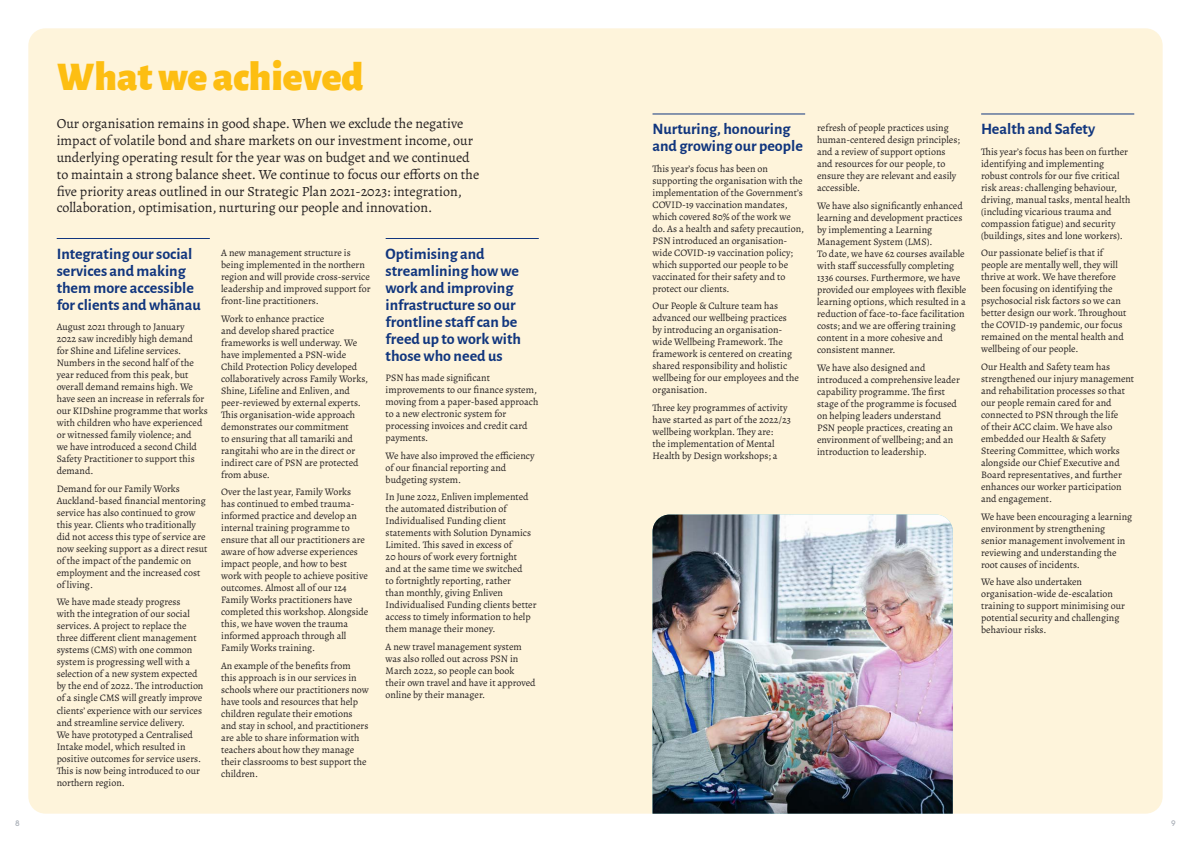
<style>
.page{position:relative;width:1191px;height:842px;background:#fff}
.page>*{position:absolute;margin:0;border:0;box-sizing:border-box;transform-origin:0 0}
.t1{font:900 41px "Alegreya Sans";color:#fdbe12}
.t2{font:700 16px/17px "Alegreya Sans";color:#11367e}
.t3{font:14px/16.8px "Alegreya";color:#231f20}
.t4{font:10px/12px "Alegreya";color:#231f20}
.t5{font:8px "Brown";color:#a6acb4}
</style>
<div class="page">
<div style="left:28px;top:28px;width:1134px;height:786px;background:#fef4db;border-radius:17px"></div>
<img style="left:652px;top:514px;width:300px;height:300px">
<hr style="left:57px;top:238px;width:153px;height:1px;background:#11367e">
<hr style="left:386px;top:238px;width:153px;height:1px;background:#11367e">
<hr style="left:652px;top:114px;width:153px;height:1px;background:#11367e">
<hr style="left:981px;top:114px;width:153px;height:1px;background:#11367e">
<h1 class="t1" style="left:57px;top:43px;width:308px">What we achieved</h1>
<p class="t3" style="left:57px;top:115px;width:424px">Our organisation remains in good shape. When we exclude the negative impact of volatile bond and share markets on our investment income, our underlying operating result for the year was on budget and we continued to maintain a strong balance sheet. We continue to focus our efforts on the five priority areas outlined in our Strategic Plan 2021-2023: integration, collaboration, optimisation, nurturing our people and innovation.</p>
<h2 class="t2" style="left:652px;top:119px;width:152px">Nurturing, honouring and growing our people</h2>
<p class="t4" style="left:652px;top:162px;width:153px">This year’s focus has been on supporting the organisation with the implementation of the Government’s<br>COVID-19 vaccination mandates, which covered 80% of the work we do. As a health and safety precaution,<br>PSN introduced an organisation&shy;wide COVID-19 vaccination policy; which supported our people to be vaccinated for their safety and to protect our clients.</p>
<p class="t4" style="left:652px;top:300px;width:148px">Our People &amp; Culture team has advanced our wellbeing practices<br>by introducing an organisation&shy;wide Wellbeing Framework. The framework is centered on creating shared responsibility and holistic wellbeing for our employees and the organisation.</p>
<p class="t4" style="left:652px;top:402px;width:140px">Three key programmes of activity have started as part of the 2022/23 wellbeing workplan. They are:<br>the implementation of Mental<br>Health by Design workshops; a</p>
<h2 class="t2" style="left:57px;top:244px;width:146px">Integrating our social services and making them more accessible for clients and whānau</h2>
<p class="t4" style="left:57px;top:321px;width:152px">August 2021 through to January<br>2022 saw incredibly high demand<br>for Shine and Lifeline services.<br>Numbers in the second half of the year reduced from this peak, but overall demand remains high. We have seen an increase in referrals for our KIDshine programme that works with children who have experienced or witnessed family violence; and<br>we have introduced a second Child<br>Safety Practitioner to support this demand.</p>
<p class="t4" style="left:57px;top:482px;width:152px">Demand for our Family Works<br>Auckland-based financial mentoring service has also continued to grow this year. Clients who traditionally did not access this type of service are now seeking support as a direct resut of the impact of the pandemic on employment and the increased cost of living.</p>
<p class="t4" style="left:57px;top:596px;width:148px">We have made steady progress<br>with the integration of our social services. A project to replace the three different client management systems (CMS) with one common system is progressing well with a selection of a new system expected by the end of 2022. The introduction of a single CMS will greatly improve clients’ experience with our services and streamline service delivery.<br>We have prototyped a Centralised<br>Intake model, which resulted in positive outcomes for service users.<br>This is now being introduced to our northern region.</p>
<h2 class="t2" style="left:386px;top:244px;width:137px">Optimising and streamlining how we work and improving infrastructure so our frontline staff can be freed up to work with those who need us</h2>
<p class="t4" style="left:386px;top:372px;width:154px">PSN has made significant improvements to our finance system, moving from a paper-based approach to a new electronic system for processing invoices and credit card payments.</p>
<p class="t4" style="left:386px;top:449px;width:150px">We have also improved the efficiency of our financial reporting and budgeting system.</p>
<p class="t4" style="left:386px;top:491px;width:152px">In June 2022, Enliven implemented the automated distribution of<br>Individualised Funding client statements with Solution Dynamics<br>Limited. This saved in excess of<br>20 hours of work every fortnight<br>and at the same time we switched<br>to fortnightly reporting, rather<br>than monthly, giving Enliven<br>Individualised Funding clients better access to timely information to help them manage their money.</p>
<p class="t4" style="left:386px;top:641px;width:151px">A new travel management system was also rolled out across PSN in<br>March 2022, so people can book their own travel and have it approved online by their manager.</p>
<p class="t4" style="left:221px;top:247px;width:151px">A new management structure is being implemented in the northern region and will provide cross-service leadership and improved support for front-line practitioners.</p>
<p class="t4" style="left:221px;top:312px;width:148px">Work to enhance practice<br>and develop shared practice frameworks is well underway. We have implemented a PSN-wide<br>Child Protection Policy developed collaboratively across Family Works,<br>Shine, Lifeline and Enliven, and peer-reviewed by external experts.<br>This organisation-wide approach demonstrates our commitment<br>to ensuring that all tamariki and rangitahi who are in the direct or indirect care of PSN are protected from abuse.</p>
<p class="t4" style="left:221px;top:486px;width:149px">Over the last year, Family Works<br>has continued to embed trauma&shy;informed practice and develop an internal training programme to ensure that all our practitioners are aware of how adverse experiences impact people, and how to best work with people to achieve positive outcomes. Almost all of our 124<br>Family Works practitioners have completed this workshop. Alongside this, we have woven the trauma informed approach through all<br>Family Works training.</p>
<p class="t4" style="left:221px;top:660px;width:149px">An example of the benefits from<br>this approach is in our services in schools where our practitioners now have tools and resources that help children regulate their emotions and stay in school, and practitioners are able to share information with teachers about how they manage their classrooms to best support the children.</p>
<p class="t4" style="left:817px;top:122px;width:144px">refresh of people practices using human-centered design principles; and a review of support options and resources for our people, to ensure they are relevant and easily accessible.</p>
<p class="t4" style="left:817px;top:200px;width:151px">We have also significantly enhanced learning and development practices by implementing a Learning Management System (LMS).<br>To date, we have 62 courses available with staff successfully completing 1336 courses. Furthermore, we have provided our employees with flexible learning options, which resulted in a reduction of face-to-face facilitation costs; and we are offering training content in a more cohesive and consistent manner.</p>
<p class="t4" style="left:817px;top:361px;width:144px">We have also designed and introduced a comprehensive leader capability programme. The first stage of the programme is focused on helping leaders understand<br>PSN people practices, creating an environment of wellbeing; and an introduction to leadership.</p>
<h2 class="t2" style="left:981px;top:119px;width:115px">Health and Safety</h2>
<p class="t4" style="left:981px;top:145px;width:151px">This year’s focus has been on further identifying and implementing robust controls for our five critical risk areas: challenging behaviour, driving, manual tasks, mental health (including vicarious trauma and compassion fatigue) and security (buildings, sites and lone workers).</p>
<p class="t4" style="left:981px;top:247px;width:147px">Our passionate belief is that if people are mentally well, they will thrive at work. We have therefore been focusing on identifying the psychosocial risk factors so we can better design our work. Throughout the COVID-19 pandemic, our focus remained on the mental health and wellbeing of our people.</p>
<p class="t4" style="left:981px;top:361px;width:155px">Our Health and Safety team has strengthened our injury management and rehabilitation processes so that our people remain cared for and connected to PSN through the life<br>of their ACC claim. We have also embedded our Health &amp; Safety<br>Steering Committee, which works alongside our Chief Executive and<br>Board representatives, and further enhances our worker participation and engagement.</p>
<p class="t4" style="left:981px;top:510px;width:153px">We have been encouraging a learning environment by strengthening senior management involvement in reviewing and understanding the root causes of incidents.</p>
<p class="t4" style="left:981px;top:576px;width:145px">We have also undertaken organisation-wide de-escalation training to support minimising our potential security and challenging behaviour risks.</p>
<p class="t5" style="left:15px;top:817px;width:6px">8</p>
<p class="t5" style="left:1171px;top:817px;width:6px">9</p>
</div>
